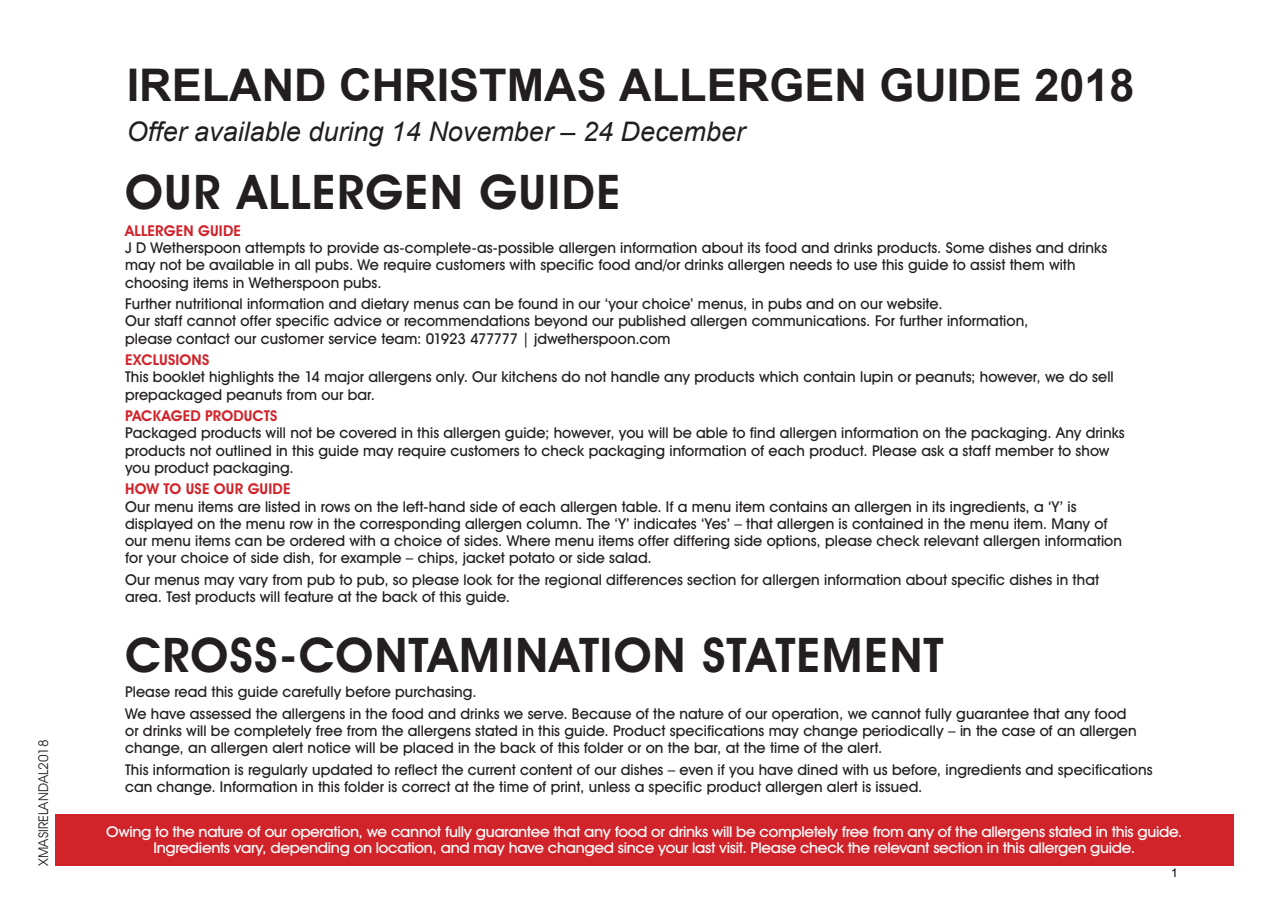
<style>
.page{position:relative;width:1286px;height:920px;background:#fff}
.page>*{position:absolute;margin:0;border:0;box-sizing:border-box;transform-origin:0 0}
.t1{font:600 48px "Avant Garde IT Cby BT";letter-spacing:.03em;color:#231f20}
.t2{font:700 45px "Arial";color:#221e1f}
.t3{font:italic 27px "Arial";color:#221e1f}
.t4{font:500 15px/17.2px "Avant Garde IT Cby BT";letter-spacing:.005em;color:#231f20}
.t5{font:500 15px/16.5px "Avant Garde IT Cby BT";letter-spacing:-.02em;color:#fff;text-align:center;scale:1.06 1}
.t6{font:600 15px "Avant Garde IT Cby BT";letter-spacing:.01em;color:#d1232a}
.t7{font:13.5px "Avant Garde IT Cby BT";color:#231f20}
.t8{font:12px "Arial";color:#000}
</style>
<div class="page">
<div style="left:55px;top:815px;width:1178px;height:51px;background:#d1232a"></div>
<p class="t7" style="left:35px;top:866px;width:128px;rotate:-90deg">XMASIRELANDAL2018</p>
<h2 class="t2" style="left:127px;top:56px;width:1009px">IRELAND CHRISTMAS ALLERGEN GUIDE 2018</h2>
<h3 class="t3" style="left:127px;top:114px;width:620px">Offer available during 14 November – 24 December</h3>
<h1 class="t1" style="left:125px;top:163px;width:497px">OUR ALLERGEN GUIDE</h1>
<p class="t6" style="left:125px;top:222px;width:117px">ALLERGEN GUIDE</p>
<p class="t4" style="left:125px;top:239px;width:983px">J D Wetherspoon attempts to provide as-complete-as-possible allergen information about its food and drinks products. Some dishes and drinks may not be available in all pubs. We require customers with specific food and/or drinks allergen needs to use this guide to assist them with choosing items in Wetherspoon pubs.</p>
<p class="t4" style="left:125px;top:295px;width:905px">Further nutritional information and dietary menus can be found in our ‘your choice’ menus, in pubs and on our website.<br>Our staff cannot offer specific advice or recommendations beyond our published allergen communications. For further information, please contact our customer service team: 01923 477777 | jdwetherspoon.com</p>
<p class="t6" style="left:125px;top:351px;width:86px">EXCLUSIONS</p>
<p class="t4" style="left:125px;top:368px;width:990px">This booklet highlights the 14 major allergens only. Our kitchens do not handle any products which contain lupin or peanuts; however, we do sell prepackaged peanuts from our bar.</p>
<p class="t6" style="left:125px;top:407px;width:154px">PACKAGED PRODUCTS</p>
<p class="t4" style="left:125px;top:424px;width:1001px">Packaged products will not be covered in this allergen guide; however, you will be able to find allergen information on the packaging. Any drinks products not outlined in this guide may require customers to check packaging information of each product. Please ask a staff member to show you product packaging.</p>
<p class="t6" style="left:125px;top:480px;width:167px">HOW TO USE OUR GUIDE</p>
<p class="t4" style="left:125px;top:498px;width:998px">Our menu items are listed in rows on the left-hand side of each allergen table. If a menu item contains an allergen in its ingredients, a ‘Y’ is displayed on the menu row in the corresponding allergen column. The ‘Y’ indicates ‘Yes’ – that allergen is contained in the menu item. Many of our menu items can be ordered with a choice of sides. Where menu items offer differing side options, please check relevant allergen information for your choice of side dish, for example – chips, jacket potato or side salad.</p>
<p class="t4" style="left:125px;top:571px;width:975px">Our menus may vary from pub to pub, so please look for the regional differences section for allergen information about specific dishes in that area. Test products will feature at the back of this guide.</p>
<h1 class="t1" style="left:125px;top:626px;width:820px">CROSS-CONTAMINATION STATEMENT</h1>
<p class="t4" style="left:125px;top:681px;width:1003px;line-height:21.5px">Please read this guide carefully before purchasing.<br>We have assessed the allergens in the food and drinks we serve. Because of the nature of our operation, we cannot fully guarantee that any food</p>
<p class="t4" style="left:125px;top:722px;width:1013px">or drinks will be completely free from the allergens stated in this guide. Product specifications may change periodically – in the case of an allergen change, an allergen alert notice will be placed in the back of this folder or on the bar, at the time of the alert.</p>
<p class="t4" style="left:125px;top:761px;width:1029px">This information is regularly updated to reflect the current content of our dishes – even if you have dined with us before, ingredients and specifications can change. Information in this folder is correct at the time of print, unless a specific product allergen alert is issued.</p>
<p class="t5" style="left:106px;top:823px;width:1017px">Owing to the nature of our operation, we cannot fully guarantee that any food or drinks will be completely free from any of the allergens stated in this guide.<br>Ingredients vary, depending on location, and may have changed since your last visit. Please check the relevant section in this allergen guide.</p>
<p class="t8" style="left:1171px;top:865px;width:8px">1</p>
</div>
